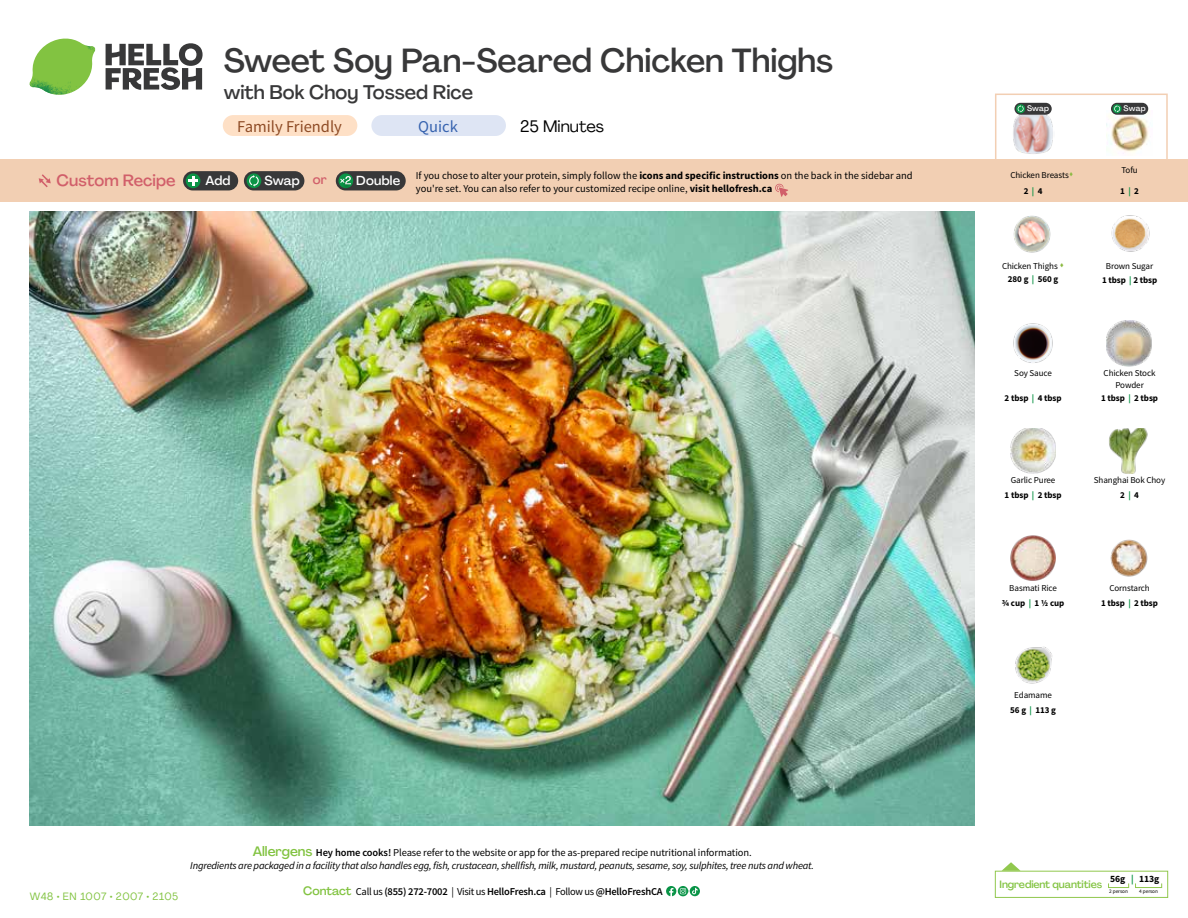
<style>
.page{position:relative;width:1188px;height:918px;background:#fff}
.page>*{position:absolute;margin:0;border:0;box-sizing:border-box;transform-origin:0 0}
.t1{font:500 33px "Agrandir";letter-spacing:-.005em;color:#383839}
.t2{font:500 19.5px "Agrandir";color:#383839}
.t3{font:16.5px "Source Sans Pro";color:#8e4b25}
.t4{font:16.5px "Agrandir";color:#000}
.t5{font:16.5px "Source Sans Pro";color:#3763af}
.t6{font:500 16.2px "Agrandir";color:#d15f6a}
.t7{font:500 12.9px "Agrandir";letter-spacing:.015em;color:#fff}
.t8{font:italic 10.5px/13.5px "Source Sans Pro";letter-spacing:-.02em;color:#000;text-align:center}
.t9{font:10.5px "Source Sans Pro";color:#000}
.t10{font:600 10.5px "Source Sans Pro";letter-spacing:-.02em;color:#000}
.t11{font:500 10.5px "Agrandir";letter-spacing:-.01em;color:#82c341}
.t12{font:10.5px "Agrandir";letter-spacing:.05em;color:#82c341}
.t13{font:700 9.6px "Source Sans Pro";color:#000}
.t14{font:9px/14.9px "Source Sans Pro";letter-spacing:-.01em;color:#000;text-align:center}
.t15{font:700 9px/14.9px "Source Sans Pro";letter-spacing:-.01em;color:#000;text-align:center}
.t16{font:500 7.95px "Agrandir";letter-spacing:.01em;color:#fff}
.t17{font:5.25px "Source Sans Pro";letter-spacing:-.01em;color:#000}
.s1{font-weight:700}
.s2{color:#d15f6a}
.s3{color:#8cba42}
.s4{font-weight:700;color:#0b9446}
.s5{color:#0b9446}
.s6{font-weight:400}
.s7{font-family:"Agrandir";font-weight:500;font-style:normal;font-size:13.5px;color:#82c341}
.s8{font-weight:600;font-style:normal}
.s9{font-style:normal}
.s10{font-family:"Agrandir";font-weight:500;font-size:12px;color:#82c341}
</style>
<div class="page">
<svg style="left:106px;top:43px;width:97px;height:47px"></svg>
<svg style="left:34px;top:39px;width:59px;height:38px"></svg>
<img style="left:65px;top:39px;width:30px;height:25px">
<img style="left:33px;top:60px;width:56px;height:10px">
<img style="left:29px;top:64px;width:58px;height:31px">
<img style="left:64px;top:70px;width:25px;height:24px">
<img style="left:30px;top:211px;width:945px;height:615px">
<svg style="left:690px;top:886px;width:10px;height:10px"></svg>
<svg style="left:666px;top:886px;width:32px;height:10px"></svg>
<svg style="left:1002px;top:862px;width:19px;height:9px"></svg>
<div style="left:995px;top:871px;width:173px;height:27px;border:1px solid #91c84e"></div>
<div style="left:1108px;top:883px;width:21px;height:5px;border:1px solid #91c84e"></div>
<div style="left:1135px;top:883px;width:27px;height:5px;border:1px solid #91c84e"></div>
<img style="left:1013px;top:323px;width:40px;height:40px">
<img style="left:1106px;top:321px;width:46px;height:45px">
<img style="left:1011px;top:428px;width:45px;height:46px">
<img style="left:1109px;top:428px;width:39px;height:46px">
<img style="left:1011px;top:536px;width:45px;height:45px">
<img style="left:1110px;top:539px;width:38px;height:38px">
<img style="left:1015px;top:647px;width:38px;height:37px">
<img style="left:1111px;top:215px;width:39px;height:37px">
<img style="left:1013px;top:215px;width:38px;height:38px">
<div style="left:0;top:160px;width:1188px;height:42px;background:#f2cfb3"></div>
<svg style="left:39px;top:174px;width:12px;height:13px"></svg>
<div style="left:336px;top:171px;width:70px;height:19px;background:#383839;border-radius:10px"></div>
<svg style="left:338px;top:173px;width:15px;height:15px"></svg>
<div style="left:341px;top:180px;width:11px;height:11px;background:#000;opacity:.35"></div>
<svg style="left:339px;top:176px;width:12px;height:8px"></svg>
<div style="left:244px;top:171px;width:60px;height:19px;background:#383839;border-radius:10px"></div>
<div style="left:247px;top:173px;width:14px;height:15px;background:#0b9446;border-radius:50%"></div>
<svg style="left:249px;top:175px;width:10px;height:12px"></svg>
<div style="left:183px;top:171px;width:55px;height:19px;background:#383839;border-radius:10px"></div>
<div style="left:186px;top:173px;width:14px;height:15px;background:#0b9446;border-radius:50%"></div>
<svg style="left:188px;top:176px;width:10px;height:10px"></svg>
<svg style="left:775px;top:183px;width:13px;height:14px"></svg>
<div style="left:995px;top:94px;width:173px;height:69px;border:2px solid #f2cfb3"></div>
<img style="left:1013px;top:115px;width:40px;height:39px">
<img style="left:1107px;top:111px;width:42px;height:43px">
<div style="left:1014px;top:103px;width:38px;height:12px;background:#383839;border-radius:6px"></div>
<svg style="left:1016px;top:104px;width:9px;height:9px"></svg>
<svg style="left:1018px;top:105px;width:6px;height:7px"></svg>
<div style="left:1111px;top:103px;width:37px;height:12px;background:#383839;border-radius:6px"></div>
<svg style="left:1113px;top:104px;width:9px;height:9px"></svg>
<svg style="left:1114px;top:105px;width:6px;height:7px"></svg>
<div style="left:371px;top:115px;width:135px;height:21px;background:#dee5f4;border-radius:10px"></div>
<div style="left:223px;top:115px;width:134px;height:21px;background:#fee0c6;border-radius:10px"></div>
<h3 class="t6" style="left:56px;top:170px;width:121px">Custom Recipe</h3>
<h1 class="t1" style="left:224px;top:40px;width:611px">Sweet Soy Pan-Seared Chicken Thighs</h1>
<h2 class="t2" style="left:224px;top:80px;width:251px">with Bok Choy Tossed Rice</h2>
<h3 class="t4" style="left:520px;top:116px;width:86px">25 Minutes</h3>
<h3 class="t3" style="left:237px;top:116px;width:106px">Family Friendly</h3>
<h3 class="t5" style="left:418px;top:116px;width:41px">Quick</h3>
<p class="t16" style="left:1027px;top:104px;width:24px">Swap</p>
<p class="t16" style="left:1124px;top:104px;width:24px">Swap</p>
<p class="t9" style="left:416px;top:169px;width:498px">If you chose to alter your protein, simply follow the <span class="s1">icons and specific instructions</span> on the back in the sidebar and</p>
<p class="t7" style="left:205px;top:172px;width:27px">Add</p>
<p class="t7" style="left:264px;top:172px;width:64px">Swap <span class="s2">or</span></p>
<p class="t7" style="left:356px;top:172px;width:45px">Double</p>
<p class="t14" style="left:1024px;top:168px;width:51px;line-height:15.3px;text-align:left;text-indent:-13px">Chicken Breasts<span class="s3">▲<br></span><span class="s1">2</span> <span class="s4">|</span> <span class="s1">4</span></p>
<p class="t9" style="left:416px;top:182px;width:358px">you're set. You can also refer to your customized recipe online, <span class="s1">visit hellofresh.ca</span></p>
<p class="t14" style="left:1122px;top:163px;width:18px">Tofu</p>
<p class="t15" style="left:1120px;top:183px;width:20px">1 <span class="s5">|</span> 2</p>
<p class="t14" style="left:1002px;top:259px;width:64px;line-height:13.5px">Chicken Thighs <span class="s3">▲<br></span><span class="s1">280 g</span> <span class="s4">|</span> <span class="s1">560 g</span></p>
<p class="t14" style="left:1102px;top:258px;width:57px">Brown Sugar<br><span class="s1">1 tbsp</span> <span class="s4">|</span> <span class="s1">2 tbsp</span></p>
<p class="t14" style="left:1014px;top:366px;width:39px">Soy Sauce</p>
<p class="t15" style="left:1005px;top:391px;width:58px">2 tbsp <span class="s5">|</span> 4 tbsp</p>
<p class="t14" style="left:1104px;top:367px;width:53px;line-height:11.6px">Chicken Stock<br>Powder</p>
<p class="t15" style="left:1101px;top:391px;width:58px">1 tbsp <span class="s5">|</span> 2 tbsp</p>
<p class="t14" style="left:1005px;top:473px;width:58px">Garlic Puree<br><span class="s1">1 tbsp</span> <span class="s4">|</span> <span class="s1">2 tbsp</span></p>
<p class="t14" style="left:1094px;top:473px;width:73px">Shanghai Bok Choy<br><span class="s1">2</span> <span class="s4">|</span> <span class="s1">4</span></p>
<p class="t15" style="left:1002px;top:581px;width:64px"><span class="s6">Basmati Rice<br></span>3/4 cup <span class="s5">|</span> 1 1/2 cup</p>
<p class="t14" style="left:1101px;top:581px;width:58px">Cornstarch<br><span class="s1">1 tbsp</span> <span class="s4">|</span> <span class="s1">2 tbsp</span></p>
<p class="t14" style="left:1010px;top:688px;width:47px">Edamame<br><span class="s1">56 g</span> <span class="s4">|</span> <span class="s1">113 g</span></p>
<p class="t12" style="left:30px;top:890px;width:150px">W48 • EN 1007 • 2007 • 2105</p>
<p class="t8" style="left:190px;top:846px;width:625px"><span class="s7">Allergens</span> <span class="s8">Hey home cooks!</span> <span class="s9">Please refer to the website or app for the as-prepared recipe nutritional information.<br></span>Ingredients are packaged in a facility that also handles egg, fish, crustacean, shellfish, milk, mustard, peanuts, sesame, soy, sulphites, tree nuts and wheat.</p>
<p class="t10" style="left:303px;top:885px;width:361px"><span class="s10">Contact</span> <span class="s6">Call us</span> (855) 272-7002 <span class="s6">| Visit us</span> HelloFresh.ca <span class="s6">| Follow us</span> @HelloFreshCA</p>
<p class="t13" style="left:1110px;top:873px;width:50px">56g <span class="s5">|</span> 113g</p>
<p class="t17" style="left:1109px;top:888px;width:20px">2 person</p>
<p class="t17" style="left:1139px;top:888px;width:20px">4 person</p>
<p class="t11" style="left:1000px;top:878px;width:104px">Ingredient quantities</p>
</div>
